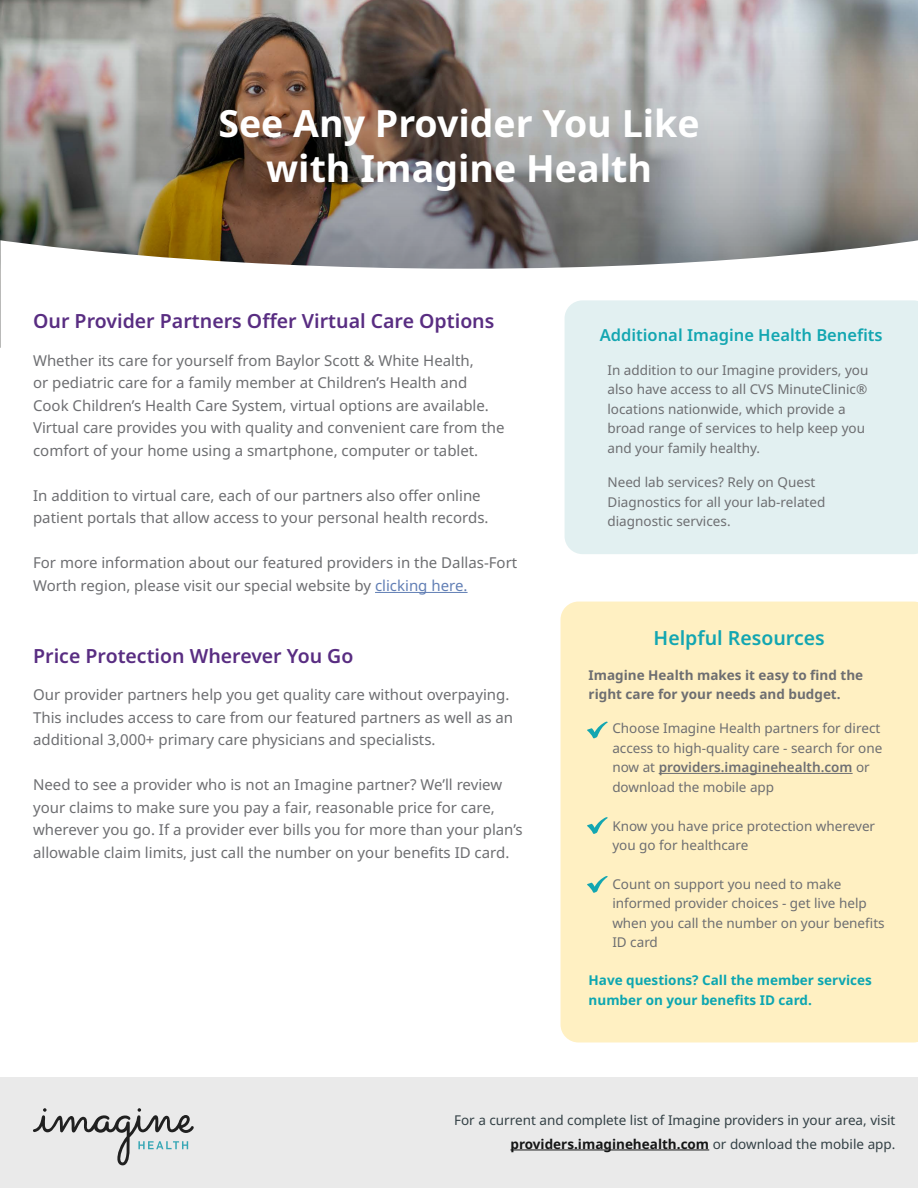
<style>
.page{position:relative;width:918px;height:1188px;background:#fff}
.page>*{position:absolute;margin:0;border:0;box-sizing:border-box;transform-origin:0 0}
.t1{font:700 37.5px/45px "Noto Sans";color:#fff;text-align:center}
.t2{font:600 19.5px "Noto Sans";color:#592d82}
.t3{font:600 19.5px "Noto Sans";color:#13a6b1}
.t4{font:600 16.5px "Noto Sans";color:#13a6b1}
.t5{font:15px/22.5px "Noto Sans";color:#6d6e71}
.t6{font:13.5px/19.5px "Noto Sans";color:#6d6e71}
.t7{font:13.5px/23.2px "Noto Sans";color:#334045;text-align:right}
.t8{font:700 13.5px/19.5px "Noto Sans";color:#6d6e71}
.t9{font:700 13.5px/19.5px "Noto Sans";color:#0ca6b1}
.s1{color:#627fb5}
.s2{font-weight:600;color:#6e6f72}
.s3{font-weight:700;color:#151616}
</style>
<div class="page">
<img style="left:0;top:0;width:918px;height:240px">
<svg style="left:0;top:240px;width:918px;height:136px"></svg>
<hr style="left:375px;top:592px;width:93px;height:1px;background:#627fb5">
<div style="left:0;top:1078px;width:918px;height:110px;background:#eaeaea"></div>
<div style="left:561px;top:602px;width:357px;height:440px;background:#fff0c2"></div>
<hr style="left:659px;top:773px;width:194px;height:1px;background:#6e6f72">
<svg style="left:587px;top:722px;width:21px;height:17px"></svg>
<svg style="left:587px;top:817px;width:21px;height:17px"></svg>
<svg style="left:587px;top:876px;width:21px;height:17px"></svg>
<svg style="left:33px;top:1108px;width:161px;height:57px"></svg>
<hr style="left:510px;top:1150px;width:199px;height:1px;background:#151616">
<div style="left:565px;top:300px;width:353px;height:254px;background:#e2f0f1"></div>
<h1 class="t1" style="left:218px;top:102px;width:483px">See Any Provider You Like with Imagine Health</h1>
<h2 class="t2" style="left:33px;top:308px;width:463px">Our Provider Partners Offer Virtual Care Options</h2>
<p class="t5" style="left:33px;top:350px;width:473px">Whether its care for yourself from Baylor Scott &amp; White Health,<br>or pediatric care for a family member at Children’s Health and Cook Children’s Health Care System, virtual options are available.<br>Virtual care provides you with quality and convenient care from the comfort of your home using a smartphone, computer or tablet.</p>
<p class="t5" style="left:33px;top:485px;width:457px">In addition to virtual care, each of our partners also offer online patient portals that allow access to your personal health records.</p>
<p class="t5" style="left:33px;top:552px;width:486px">For more information about our featured providers in the Dallas-Fort<br>Worth region, please visit our special website by <span class="s1">clicking here.</span></p>
<h2 class="t2" style="left:33px;top:642px;width:322px">Price Protection Wherever You Go</h2>
<p class="t5" style="left:33px;top:684px;width:482px">Our provider partners help you get quality care without overpaying.<br>This includes access to care from our featured partners as well as an additional 3,000+ primary care physicians and specialists.</p>
<p class="t5" style="left:33px;top:774px;width:491px">Need to see a provider who is not an Imagine partner? We’ll review your claims to make sure you pay a fair, reasonable price for care, wherever you go. If a provider ever bills you for more than your plan’s allowable claim limits, just call the number on your benefits ID card.</p>
<p class="t4" style="left:600px;top:324px;width:285px">Additional Imagine Health Benefits</p>
<p class="t6" style="left:608px;top:360px;width:262px">In addition to our Imagine providers, you also have access to all CVS MinuteClinic® locations nationwide, which provide a broad range of services to help keep you and your family healthy.</p>
<p class="t6" style="left:608px;top:473px;width:219px">Need lab services? Rely on Quest<br>Diagnostics for all your lab-related diagnostic services.</p>
<h2 class="t3" style="left:654px;top:624px;width:173px">Helpful Resources</h2>
<p class="t8" style="left:589px;top:665px;width:276px">Imagine Health makes it easy to find the right care for your needs and budget.</p>
<p class="t6" style="left:612px;top:719px;width:272px">Choose Imagine Health partners for direct access to high-quality care - search for one now at <span class="s2">providers.imaginehealth.com</span> or download the mobile app</p>
<p class="t6" style="left:612px;top:816px;width:264px">Know you have price protection wherever you go for healthcare</p>
<p class="t6" style="left:612px;top:875px;width:274px">Count on support you need to make informed provider choices - get live help when you call the number on your benefits<br>ID card</p>
<p class="t9" style="left:589px;top:971px;width:285px">Have questions? Call the member services number on your benefits ID card.</p>
<p class="t7" style="left:454px;top:1109px;width:443px">For a current and complete list of Imagine providers in your area, visit <span class="s3">providers.imaginehealth.com</span> or download the mobile app.</p>
</div>
